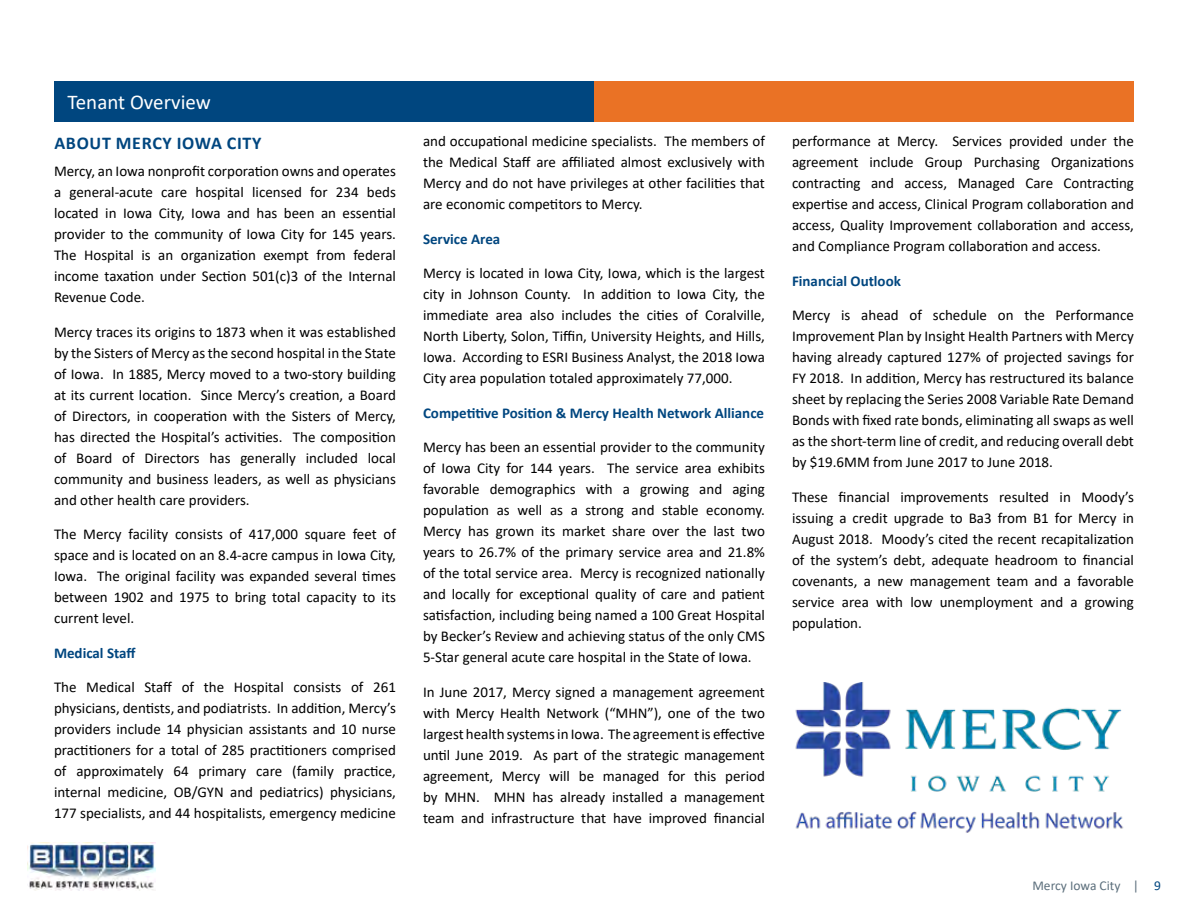
<style>
.page{position:relative;width:1188px;height:918px;background:#fff}
.page>*{position:absolute;margin:0;border:0;box-sizing:border-box;transform-origin:0 0}
.t1{font:21px "Calibri";color:#fff}
.t2{font:700 18px "Calibri";letter-spacing:.04em;color:#00467f}
.t3{font:15px/21px "Calibri";color:#000;text-align:justify}
.t4{font:700 15px "Calibri";color:#00467f}
.t5{font:13.5px "Calibri";color:#5c6f7c}
.s1{color:#00467f}
</style>
<div class="page">
<img style="left:27px;top:842px;width:129px;height:49px">
<div style="left:54px;top:81px;width:540px;height:41px;background:#00467f"></div>
<div style="left:594px;top:81px;width:540px;height:41px;background:#ea7225"></div>
<img style="left:795px;top:682px;width:329px;height:151px">
<h1 class="t1" style="left:68px;top:88px;width:145px">Tenant Overview</h1>
<p class="t2" style="left:54px;top:130px;width:209px">ABOUT MERCY IOWA CITY</p>
<p class="t3" style="left:54px;top:160px;width:343px">Mercy, an Iowa nonprofit corporation owns and operates a general-acute care hospital licensed for 234 beds located in Iowa City, Iowa and has been an essential provider to the community of Iowa City for 145 years.<br>The Hospital is an organization exempt from federal income taxation under Section 501(c)3 of the Internal Revenue Code.</p>
<p class="t3" style="left:54px;top:321px;width:344px">Mercy traces its origins to 1873 when it was established by the Sisters of Mercy as the second hospital in the State of Iowa. In 1885, Mercy moved to a two-story building at its current location. Since Mercy’s creation, a Board of Directors, in cooperation with the Sisters of Mercy, has directed the Hospital’s activities. The composition of Board of Directors has generally included local community and business leaders, as well as physicians and other health care providers.</p>
<p class="t3" style="left:54px;top:523px;width:344px">The Mercy facility consists of 417,000 square feet of space and is located on an 8.4-acre campus in Iowa City, Iowa. The original facility was expanded several times between 1902 and 1975 to bring total capacity to its current level.</p>
<p class="t4" style="left:54px;top:642px;width:83px">Medical Staff</p>
<p class="t3" style="left:54px;top:676px;width:344px">The Medical Staff of the Hospital consists of 261 physicians, dentists, and podiatrists. In addition, Mercy’s providers include 14 physician assistants and 10 nurse practitioners for a total of 285 practitioners comprised of approximately 64 primary care (family practice, internal medicine, OB/GYN and pediatrics) physicians, 177 specialists, and 44 hospitalists, emergency medicine</p>
<p class="t3" style="left:423px;top:130px;width:343px">and occupational medicine specialists. The members of the Medical Staff are affiliated almost exclusively with Mercy and do not have privileges at other facilities that are economic competitors to Mercy.</p>
<p class="t4" style="left:423px;top:228px;width:79px">Service Area</p>
<p class="t3" style="left:423px;top:262px;width:344px">Mercy is located in Iowa City, Iowa, which is the largest city in Johnson County. In addition to Iowa City, the immediate area also includes the cities of Coralville, North Liberty, Solon, Tiffin, University Heights, and Hills, Iowa. According to ESRI Business Analyst, the 2018 Iowa City area population totaled approximately 77,000.</p>
<p class="t4" style="left:423px;top:402px;width:343px">Competitive Position &amp; Mercy Health Network Alliance</p>
<p class="t3" style="left:423px;top:436px;width:344px">Mercy has been an essential provider to the community of Iowa City for 144 years. The service area exhibits favorable demographics with a growing and aging population as well as a strong and stable economy.<br>Mercy has grown its market share over the last two years to 26.7% of the primary service area and 21.8% of the total service area. Mercy is recognized nationally and locally for exceptional quality of care and patient satisfaction, including being named a 100 Great Hospital by Becker’s Review and achieving status of the only CMS 5-Star general acute care hospital in the State of Iowa.</p>
<p class="t3" style="left:423px;top:681px;width:344px">In June 2017, Mercy signed a management agreement with Mercy Health Network (“MHN”), one of the two largest health systems in Iowa. The agreement is effective until June 2019. As part of the strategic management agreement, Mercy will be managed for this period by MHN. MHN has already installed a management team and infrastructure that have improved financial</p>
<p class="t3" style="left:792px;top:130px;width:344px">performance at Mercy. Services provided under the agreement include Group Purchasing Organizations contracting and access, Managed Care Contracting expertise and access, Clinical Program collaboration and access, Quality Improvement collaboration and access, and Compliance Program collaboration and access.</p>
<p class="t4" style="left:792px;top:270px;width:110px">Financial Outlook</p>
<p class="t3" style="left:792px;top:304px;width:344px">Mercy is ahead of schedule on the Performance Improvement Plan by Insight Health Partners with Mercy having already captured 127% of projected savings for FY 2018. In addition, Mercy has restructured its balance sheet by replacing the Series 2008 Variable Rate Demand Bonds with fixed rate bonds, eliminating all swaps as well as the short-term line of credit, and reducing overall debt by $19.6MM from June 2017 to June 2018.</p>
<p class="t3" style="left:792px;top:486px;width:343px">These financial improvements resulted in Moody’s issuing a credit upgrade to Ba3 from B1 for Mercy in August 2018. Moody’s cited the recent recapitalization of the system’s debt, adequate headroom to financial covenants, a new management team and a favorable service area with low unemployment and a growing population.</p>
<p class="t5" style="left:1032px;top:876px;width:130px">Mercy Iowa City | <span class="s1">9</span></p>
</div>
